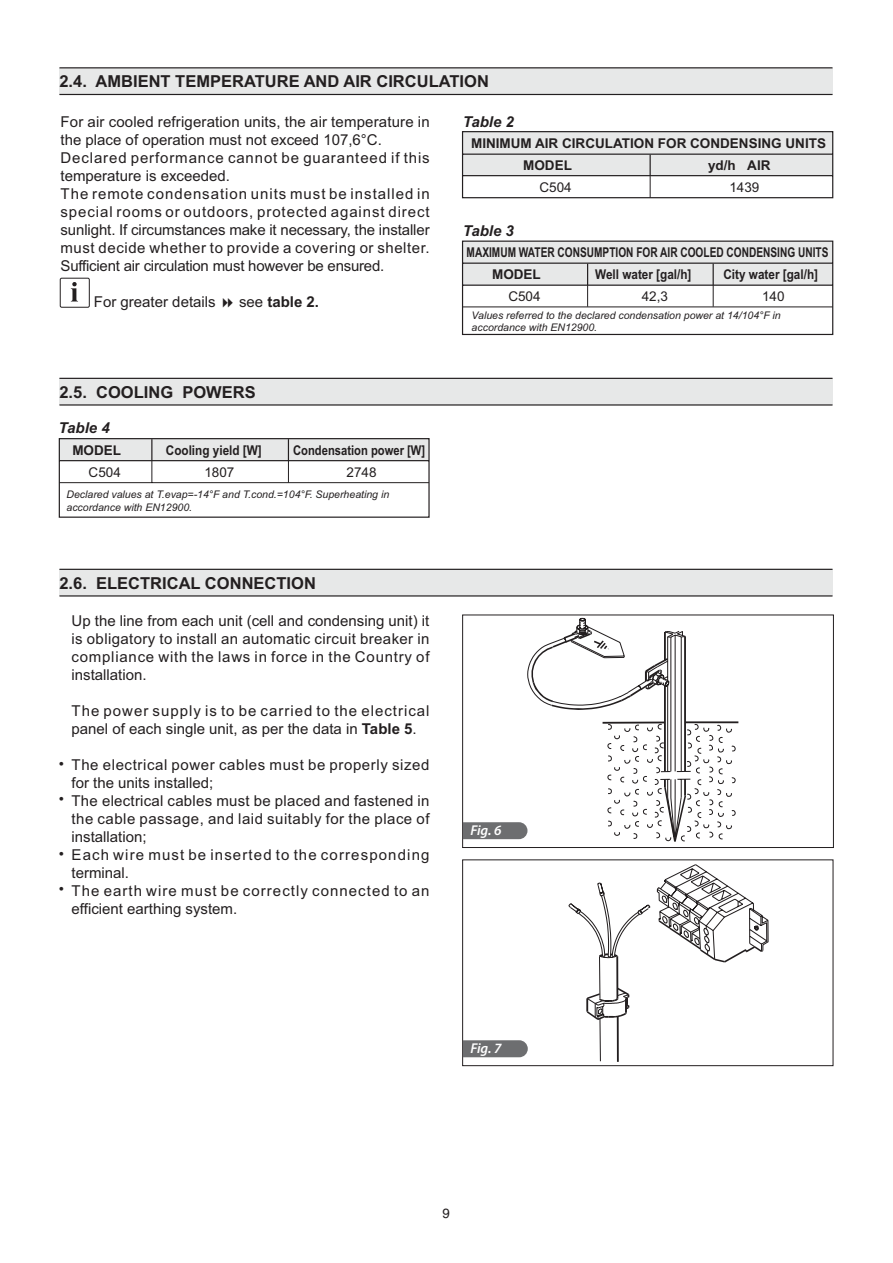
<style>
.page{position:relative;width:893px;height:1263px;background:#fff}
.page>*{position:absolute;margin:0;border:0;box-sizing:border-box;transform-origin:0 0}
.t1{font:700 16.5px "Arial";color:#231f20}
.t2{font:15px/18px "Arial";letter-spacing:.035em;color:#231f20;text-align:justify}
.t3{font:15px/18px "Arial";letter-spacing:.01em;color:#231f20}
.t4{font:15px/18px "Arial";letter-spacing:.065em;color:#231f20}
.t5{font:italic 700 15px "Arial";color:#231f20}
.t6{font:15px "Arial";color:#231f20}
.t7{font:700 15px "Arial";color:#231f20}
.t8{font:italic 600 14.25px "Myriad Pro";letter-spacing:-.01em;color:#fff}
.t9{font:700 13.5px/21.9px "Arial";color:#231f20}
.t10{font:700 13.5px/21.9px "Arial";color:#231f20;scale:.75 1}
.t11{font:700 13.5px "Arial";color:#231f20;scale:.87 1}
.t12{font:13.5px "Arial";color:#231f20}
.t13{font:700 13.5px "Arial";color:#231f20;scale:.83 1}
.t14{font:13.5px "Helvetica";color:#231f20}
.t15{font:italic 10.5px/11.7px "Arial";color:#231f20}
.s1{font-weight:400}
.s2{font-weight:700}
</style>
<div class="page">
<div style="left:59px;top:68px;width:774px;height:26px;background:#e7e8e8"></div>
<hr style="left:59px;top:67px;width:773px;height:1px;background:#231f20">
<hr style="left:59px;top:94px;width:773px;height:1px;background:#231f20">
<div style="left:59px;top:569px;width:774px;height:27px;background:#e7e8e8"></div>
<hr style="left:59px;top:569px;width:773px;height:1px;background:#231f20">
<hr style="left:59px;top:595px;width:773px;height:2px;background:#231f20">
<div style="left:59px;top:378px;width:774px;height:27px;background:#e7e8e8"></div>
<hr style="left:59px;top:378px;width:773px;height:1px;background:#231f20">
<hr style="left:59px;top:404px;width:773px;height:2px;background:#231f20">
<svg style="left:71px;top:282px;width:7px;height:20px"></svg>
<div style="left:60px;top:278px;width:30px;height:30px;border:1px solid #231f20;border-radius:2px"></div>
<svg style="left:461px;top:131px;width:372px;height:205px"></svg>
<hr style="left:462px;top:307px;width:370px;height:1px;background:#231f20">
<svg style="left:649px;top:155px;width:1px;height:43px"></svg>
<svg style="left:587px;top:264px;width:1px;height:43px"></svg>
<svg style="left:712px;top:264px;width:1px;height:43px"></svg>
<svg style="left:58px;top:438px;width:372px;height:80px"></svg>
<div style="left:462px;top:615px;width:371px;height:233px;border:1px solid #231f20"></div>
<svg style="left:463px;top:617px;width:275px;height:225px"></svg>
<div style="left:462px;top:860px;width:371px;height:206px;border:1px solid #231f20"></div>
<svg style="left:463px;top:1040px;width:64px;height:17px"></svg>
<svg style="left:568px;top:864px;width:201px;height:198px"></svg>
<p class="t1" style="left:59px;top:72px;width:431px">2.4. AMBIENT TEMPERATURE AND AIR CIRCULATION</p>
<p class="t3" style="left:61px;top:114px;width:371px">For air cooled refrigeration units, the air temperature in the place of operation must not exceed 107,6°C.<br>Declared performance cannot be guaranteed if this temperature is exceeded.<br>The remote condensation units must be installed in special rooms or outdoors, protected against direct sunlight. If circumstances make it necessary, the installer must decide whether to provide a covering or shelter.<br>Sufficient air circulation must however be ensured.</p>
<p class="t6" style="left:94px;top:296px;width:123px">For greater details</p>
<p class="t7" style="left:239px;top:293px;width:82px"><span class="s1">see</span> table 2.</p>
<p class="t1" style="left:59px;top:383px;width:198px">2.5. COOLING POWERS</p>
<p class="t5" style="left:59px;top:422px;width:53px">Table 4</p>
<p class="t9" style="left:72px;top:439px;width:50px">MODEL</p>
<p class="t12" style="left:89px;top:467px;width:34px">C504</p>
<p class="t12" style="left:346px;top:467px;width:32px">2748</p>
<p class="t11" style="left:166px;top:442px;width:112px">Cooling yield [W]</p>
<p class="t13" style="left:293px;top:442px;width:160px">Condensation power [W]</p>
<p class="t12" style="left:204px;top:467px;width:32px">1807</p>
<p class="t15" style="left:67px;top:490px;width:324px;line-height:12.3px">Declared values at T.evap=-14°F and T.cond.=104°F. Superheating in accordance with EN12900.</p>
<p class="t1" style="left:59px;top:573px;width:258px">2.6. ELECTRICAL CONNECTION</p>
<p class="t2" style="left:59px;top:756px;width:7px">•</p>
<p class="t2" style="left:59px;top:792px;width:7px">•</p>
<p class="t2" style="left:59px;top:846px;width:7px">•</p>
<p class="t2" style="left:59px;top:882px;width:7px">•</p>
<p class="t2" style="left:72px;top:613px;width:359px">Up the line from each unit (cell and condensing unit) it is obligatory to install an automatic circuit breaker in compliance with the laws in force in the Country of installation.</p>
<p class="t4" style="left:72px;top:703px;width:359px">The power supply is to be carried to the electrical panel of each single unit, as per the data in <span class="s2">Table 5</span>.</p>
<p class="t2" style="left:72px;top:757px;width:359px;text-align:left">The electrical power cables must be properly sized for the units installed;<br>The electrical cables must be placed and fastened in the cable passage, and laid suitably for the place of installation;<br>Each wire must be inserted to the corresponding terminal.<br>The earth wire must be correctly connected to an efficient earthing system.</p>
<p class="t5" style="left:463px;top:116px;width:53px">Table 2</p>
<p class="t9" style="left:523px;top:132px;width:304px;text-indent:-52px">MINIMUM AIR CIRCULATION FOR CONDENSING UNITS<br>MODEL</p>
<p class="t9" style="left:708px;top:154px;width:64px">yd/h AIR</p>
<p class="t5" style="left:463px;top:226px;width:53px">Table 3</p>
<p class="t12" style="left:539px;top:182px;width:34px">C504</p>
<p class="t12" style="left:729px;top:182px;width:32px">1439</p>
<p class="t10" style="left:492px;top:242px;width:450px;text-indent:-26px">MAXIMUM WATER CONSUMPTION FOR AIR COOLED CONDENSING UNITS<br>MODEL</p>
<p class="t12" style="left:508px;top:291px;width:34px">C504</p>
<p class="t12" style="left:762px;top:291px;width:24px">140</p>
<p class="t11" style="left:595px;top:267px;width:112px">Well water [gal/h]</p>
<p class="t11" style="left:723px;top:267px;width:110px">City water [gal/h]</p>
<p class="t12" style="left:641px;top:291px;width:28px">42,3</p>
<p class="t15" style="left:471px;top:310px;width:310px">Values referred to the declared condensation power at 14/104°F in accordance with EN12900.</p>
<p class="t8" style="left:470px;top:825px;width:33px">Fig. 6</p>
<p class="t8" style="left:470px;top:1043px;width:33px">Fig. 7</p>
<p class="t14" style="left:442px;top:1208px;width:9px">9</p>
</div>
